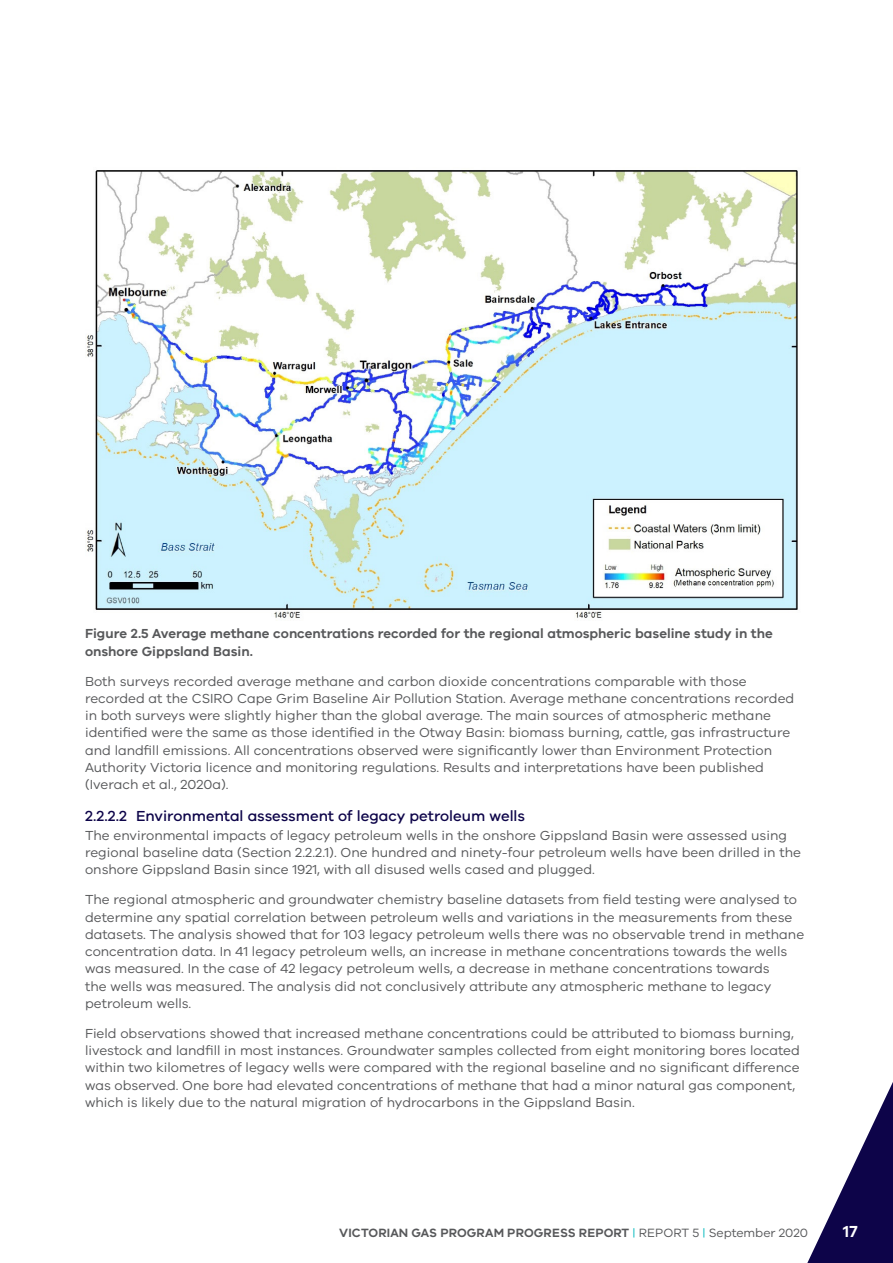
<style>
.page{position:relative;width:893px;height:1263px;background:#fff}
.page>*{position:absolute;margin:0;border:0;box-sizing:border-box;transform-origin:0 0}
.t1{font:600 16.5px "VIC";color:#fff}
.t2{font:500 15px "VIC";color:#0d0449}
.Body_Copy{font:13.5px/17.2px "VIC";color:#57585a}
.Caption_FIGURE{font:600 13.5px/17.2px "VIC";color:#57585a}
.t3{font:600 12.3px "VIC";letter-spacing:.01em;color:#57585a}
.s1{font-weight:400;color:#08babf}
.s2{font-weight:400}
</style>
<div class="page">
<svg style="left:807px;top:1082px;width:86px;height:181px"></svg>
<img style="left:86px;top:170px;width:712px;height:448px">
<p class="Caption_FIGURE" style="left:85px;top:625px;width:689px">Figure 2.5 Average methane concentrations recorded for the regional atmospheric baseline study in the onshore Gippsland Basin.</p>
<p class="Body_Copy" style="left:85px;top:672px;width:711px">Both surveys recorded average methane and carbon dioxide concentrations comparable with those recorded at the CSIRO Cape Grim Baseline Air Pollution Station. Average methane concentrations recorded in both surveys were slightly higher than the global average. The main sources of atmospheric methane identified were the same as those identified in the Otway Basin: biomass burning, cattle, gas infrastructure and landfill emissions. All concentrations observed were significantly lower than Environment Protection Authority Victoria licence and monitoring regulations. Results and interpretations have been published (Iverach et al., 2020a).</p>
<p class="t2" style="left:85px;top:806px;width:442px">2.2.2.2 Environmental assessment of legacy petroleum wells</p>
<p class="Body_Copy" style="left:85px;top:826px;width:717px">The environmental impacts of legacy petroleum wells in the onshore Gippsland Basin were assessed using regional baseline data (Section 2.2.2.1). One hundred and ninety-four petroleum wells have been drilled in the onshore Gippsland Basin since 1921, with all disused wells cased and plugged.</p>
<p class="Body_Copy" style="left:85px;top:891px;width:721px">The regional atmospheric and groundwater chemistry baseline datasets from field testing were analysed to determine any spatial correlation between petroleum wells and variations in the measurements from these datasets. The analysis showed that for 103 legacy petroleum wells there was no observable trend in methane concentration data. In 41 legacy petroleum wells, an increase in methane concentrations towards the wells was measured. In the case of 42 legacy petroleum wells, a decrease in methane concentrations towards<br>the wells was measured. The analysis did not conclusively attribute any atmospheric methane to legacy petroleum wells.</p>
<p class="Body_Copy" style="left:85px;top:1024px;width:716px">Field observations showed that increased methane concentrations could be attributed to biomass burning, livestock and landfill in most instances. Groundwater samples collected from eight monitoring bores located within two kilometres of legacy wells were compared with the regional baseline and no significant difference was observed. One bore had elevated concentrations of methane that had a minor natural gas component, which is likely due to the natural migration of hydrocarbons in the Gippsland Basin.</p>
<p class="t3" style="left:339px;top:1226px;width:470px">VICTORIAN GAS PROGRAM PROGRESS REPORT <span class="s1">|</span> <span class="s2">REPORT 5</span> <span class="s1">|</span> <span class="s2">September 2020</span></p>
<p class="t1" style="left:843px;top:1221px;width:16px">17</p>
</div>
